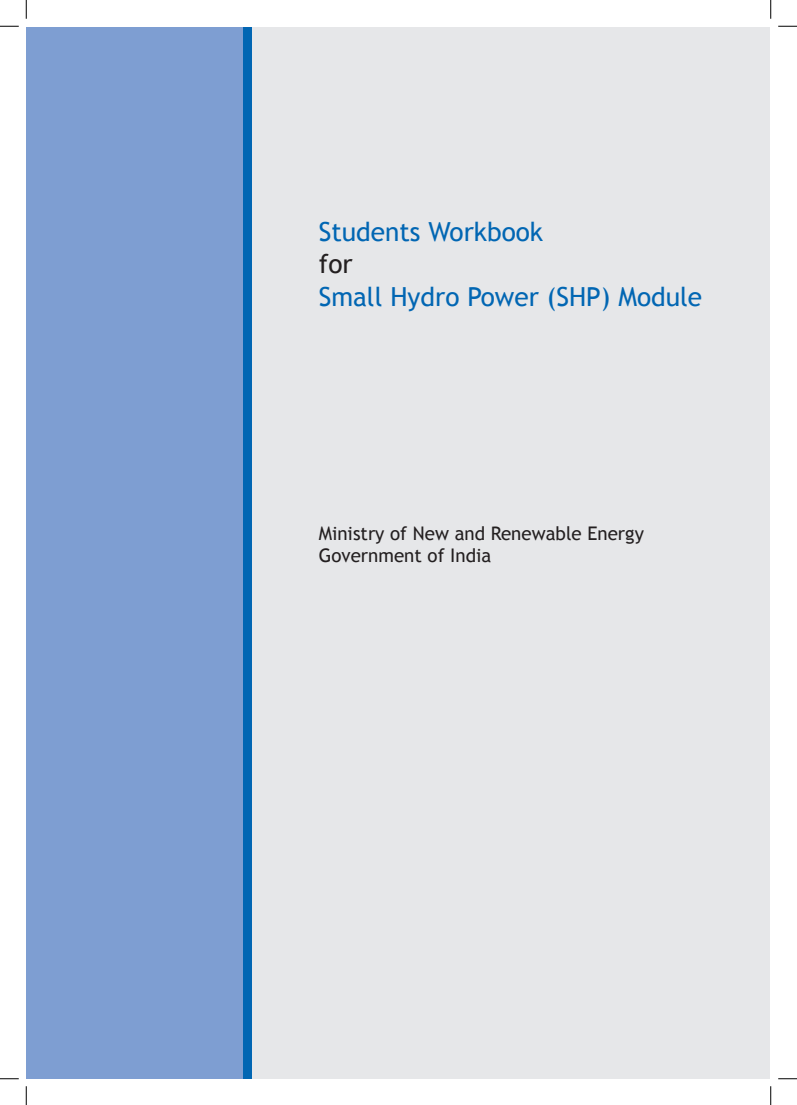
<style>
.page{position:relative;width:797px;height:1105px;background:#fff}
.page>*{position:absolute;margin:0;border:0;box-sizing:border-box;transform-origin:0 0}
.t1{font:26.25px "Trebuchet MS";color:#0166b3}
.t2{font:26.25px "Trebuchet MS";color:#231f20}
.t3{font:18.75px/22.5px "Trebuchet MS";color:#231f20}
</style>
<div class="page">
<hr style="left:693px;top:1011px;width:2px;height:68px;background:#0166b3">
<div style="left:27px;top:27px;width:743px;height:1051px;background:#e6e7e9"></div>
<div style="left:27px;top:27px;width:224px;height:1051px;background:linear-gradient(to bottom,#0166b3,#0166b3)"></div>
<div style="left:26px;top:27px;width:216px;height:1051px;background:#7e9ed2"></div>
<svg style="left:0;top:25px;width:19px;height:2px"></svg>
<svg style="left:778px;top:25px;width:19px;height:2px"></svg>
<svg style="left:0;top:1078px;width:19px;height:1px"></svg>
<svg style="left:778px;top:1078px;width:19px;height:1px"></svg>
<svg style="left:25px;top:0;width:2px;height:19px"></svg>
<svg style="left:25px;top:1086px;width:2px;height:19px"></svg>
<svg style="left:770px;top:0;width:1px;height:19px"></svg>
<svg style="left:770px;top:1086px;width:1px;height:19px"></svg>
<h1 class="t1" style="left:319px;top:216px;width:226px">Students Workbook</h1>
<h1 class="t2" style="left:319px;top:248px;width:36px">for</h1>
<h1 class="t1" style="left:319px;top:281px;width:385px">Small Hydro Power (SHP) Module</h1>
<p class="t3" style="left:319px;top:522px;width:326px">Ministry of New and Renewable Energy<br>Government of India</p>
</div>
